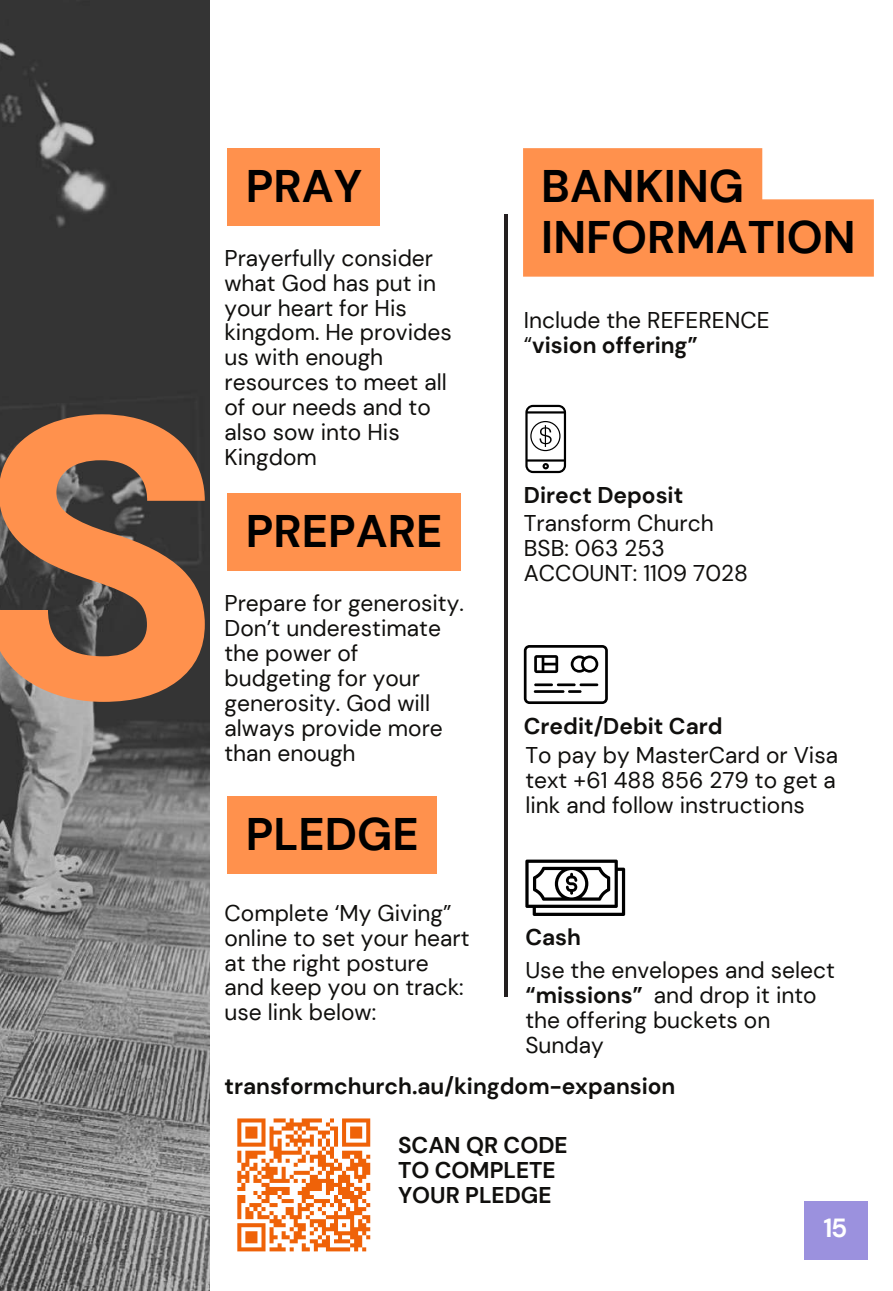
<style>
.page{position:relative;width:893px;height:1291px;background:#fff}
.page>*{position:absolute;margin:0;border:0;box-sizing:border-box;transform-origin:0 0}
.t1{font:700 393.4px "Roboto";color:#ff914d}
.t2{font:700 45.5px/51.1px "DM Sans";color:#000}
.t3{font:700 26.25px "DM Sans";color:#fff}
.t4{font:22.75px/24.8px "DM Sans";color:#100f0d}
.t5{font:700 22.75px/24.8px "DM Sans";color:#100f0d}
.s1{font-weight:700}
</style>
<div class="page">
<div style="left:803px;top:1200px;width:64px;height:59px;background:#9b91de"></div>
<img style="left:0;top:0;width:209px;height:1289px">
<hr style="left:504px;top:214px;width:4px;height:782px;background:#231f20">
<svg style="left:524px;top:645px;width:84px;height:59px"></svg>
<svg style="left:525px;top:859px;width:100px;height:56px"></svg>
<svg style="left:525px;top:405px;width:41px;height:68px"></svg>
<div style="left:227px;top:148px;width:153px;height:77px;background:#ff914d"></div>
<div style="left:227px;top:493px;width:233px;height:77px;background:#ff914d"></div>
<div style="left:227px;top:796px;width:210px;height:77px;background:#ff914d"></div>
<svg style="left:523px;top:148px;width:350px;height:128px;background:#ff9f63"></svg>
<svg style="left:237px;top:1118px;width:134px;height:134px"></svg>
<h1 class="t1" style="left:-23px;top:333px;width:243px">S</h1>
<h2 class="t2" style="left:246px;top:161px;width:118px">PRAY</h2>
<p class="t4" style="left:224px;top:245px;width:229px">Prayerfully consider what God has put in your heart for His kingdom. He provides us with enough resources to meet all of our needs and to also sow into His<br>Kingdom</p>
<h2 class="t2" style="left:246px;top:506px;width:198px">PREPARE</h2>
<p class="t4" style="left:224px;top:591px;width:241px">Prepare for generosity.<br>Don’t underestimate the power of budgeting for your generosity. God will always provide more than enough</p>
<h2 class="t2" style="left:246px;top:808px;width:174px">PLEDGE</h2>
<h2 class="t2" style="left:541px;top:161px;width:316px">BANKING<br>INFORMATION</h2>
<p class="t4" style="left:524px;top:307px;width:247px">Include the REFERENCE “<span class="s1">vision offering”</span></p>
<p class="t5" style="left:524px;top:482px;width:161px">Direct Deposit</p>
<p class="t4" style="left:524px;top:511px;width:226px">Transform Church<br>BSB: 063 253<br>ACCOUNT: 1109 7028</p>
<p class="t5" style="left:524px;top:713px;width:200px">Credit/Debit Card</p>
<p class="t4" style="left:525px;top:742px;width:314px;text-align:justify">To pay by MasterCard or Visa text +61 488 856 279 to get a link and follow instructions</p>
<p class="t4" style="left:224px;top:900px;width:246px">Complete ‘My Giving” online to set your heart at the right posture and keep you on track: use link below:</p>
<p class="t5" style="left:525px;top:924px;width:57px">Cash</p>
<p class="t4" style="left:525px;top:957px;width:311px">Use the envelopes and select <span class="s1">“missions”</span> and drop it into the offering buckets on<br>Sunday</p>
<p class="t5" style="left:224px;top:1073px;width:452px">transformchurch.au/kingdom-expansion</p>
<p class="t5" style="left:398px;top:1132px;width:171px">SCAN QR CODE<br>TO COMPLETE<br>YOUR PLEDGE</p>
<p class="t3" style="left:823px;top:1211px;width:26px">15</p>
</div>
